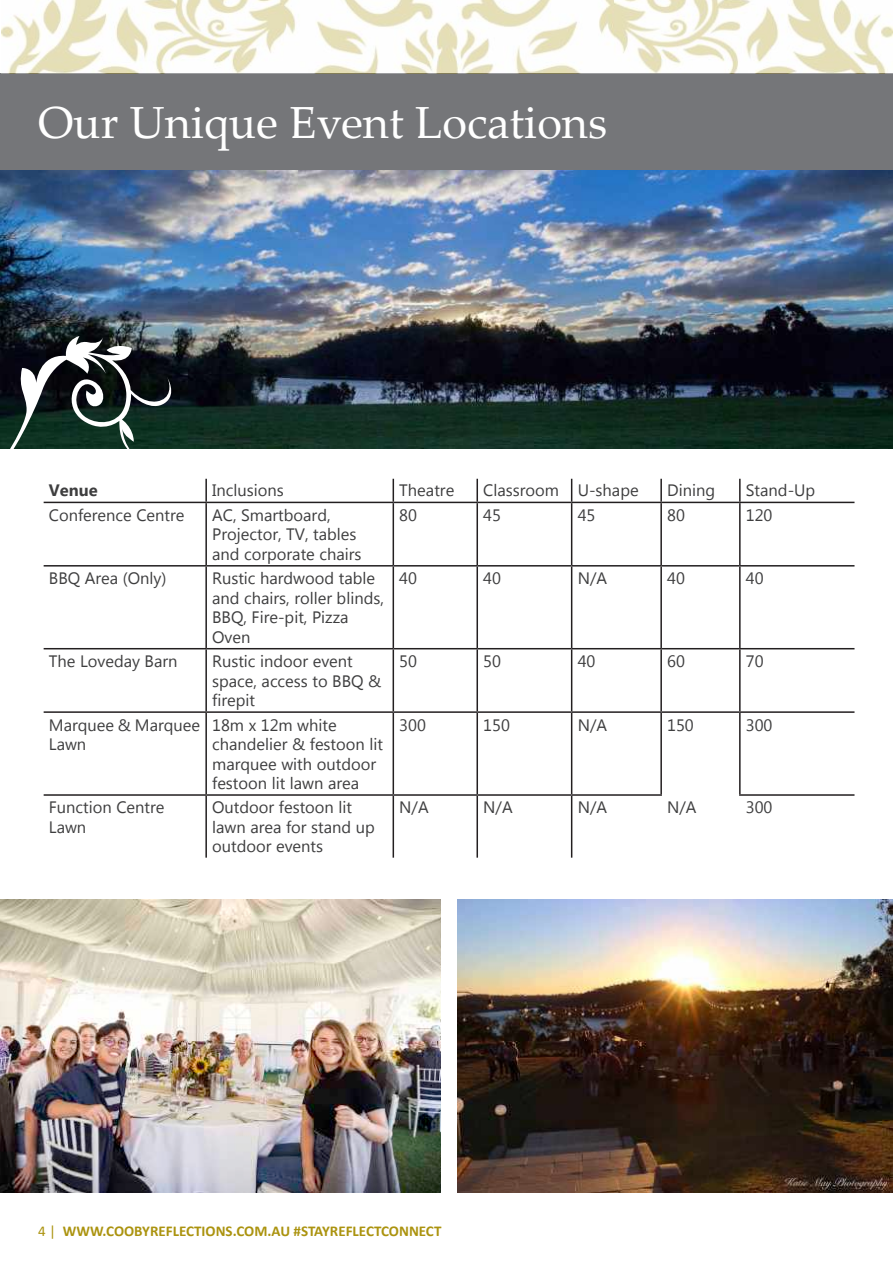
<style>
.page{position:relative;width:893px;height:1263px;background:#fff}
.page>*{position:absolute;margin:0;border:0;box-sizing:border-box;transform-origin:0 0}
.t1{font:45px "Palatino Linotype";color:#fff}
.t2{font:16.5px/19.5px "Microsoft New Tai Lue";color:#3e3e3f}
.t3{font:700 16.5px "Microsoft New Tai Lue";color:#3e3e3f}
.t4{font:700 15px "Calibri";color:#ab930f}
.s1{font-weight:400}
</style>
<div class="page">
<div style="left:0;top:73px;width:893px;height:97px;background:#757679"></div>
<img style="left:2px;top:0;width:891px;height:73px">
<img style="left:0;top:170px;width:893px;height:278px">
<svg style="left:0;top:336px;width:178px;height:113px"></svg>
<hr style="left:205px;top:479px;width:2px;height:23px;background:#231f20">
<svg style="left:393px;top:479px;width:1px;height:23px"></svg>
<hr style="left:476px;top:479px;width:2px;height:23px;background:#231f20">
<svg style="left:571px;top:479px;width:1px;height:23px"></svg>
<hr style="left:660px;top:479px;width:2px;height:23px;background:#231f20">
<hr style="left:739px;top:479px;width:2px;height:23px;background:#231f20">
<hr style="left:44px;top:502px;width:162px;height:1px;background:#231f20">
<hr style="left:206px;top:502px;width:187px;height:1px;background:#231f20">
<hr style="left:205px;top:503px;width:2px;height:62px;background:#231f20">
<hr style="left:393px;top:502px;width:84px;height:1px;background:#231f20">
<hr style="left:393px;top:503px;width:1px;height:62px;background:#231f20">
<hr style="left:477px;top:502px;width:95px;height:1px;background:#231f20">
<hr style="left:476px;top:503px;width:2px;height:62px;background:#231f20">
<hr style="left:572px;top:502px;width:89px;height:1px;background:#231f20">
<hr style="left:571px;top:503px;width:1px;height:62px;background:#231f20">
<hr style="left:661px;top:502px;width:79px;height:1px;background:#231f20">
<hr style="left:660px;top:503px;width:2px;height:62px;background:#231f20">
<hr style="left:740px;top:502px;width:114px;height:1px;background:#231f20">
<hr style="left:739px;top:503px;width:2px;height:62px;background:#231f20">
<hr style="left:44px;top:565px;width:162px;height:1px;background:#231f20">
<hr style="left:206px;top:565px;width:187px;height:1px;background:#231f20">
<hr style="left:205px;top:566px;width:2px;height:82px;background:#231f20">
<hr style="left:393px;top:565px;width:84px;height:1px;background:#231f20">
<hr style="left:393px;top:566px;width:1px;height:82px;background:#231f20">
<hr style="left:477px;top:565px;width:95px;height:1px;background:#231f20">
<hr style="left:476px;top:566px;width:2px;height:82px;background:#231f20">
<hr style="left:572px;top:565px;width:89px;height:1px;background:#231f20">
<hr style="left:571px;top:566px;width:1px;height:82px;background:#231f20">
<hr style="left:661px;top:565px;width:79px;height:1px;background:#231f20">
<hr style="left:660px;top:566px;width:2px;height:82px;background:#231f20">
<hr style="left:740px;top:565px;width:114px;height:1px;background:#231f20">
<hr style="left:739px;top:566px;width:2px;height:82px;background:#231f20">
<hr style="left:44px;top:648px;width:162px;height:1px;background:#231f20">
<hr style="left:206px;top:648px;width:187px;height:1px;background:#231f20">
<hr style="left:205px;top:649px;width:2px;height:62px;background:#231f20">
<hr style="left:393px;top:648px;width:84px;height:1px;background:#231f20">
<hr style="left:393px;top:649px;width:1px;height:62px;background:#231f20">
<hr style="left:477px;top:648px;width:95px;height:1px;background:#231f20">
<hr style="left:476px;top:649px;width:2px;height:62px;background:#231f20">
<hr style="left:572px;top:648px;width:89px;height:1px;background:#231f20">
<hr style="left:571px;top:649px;width:1px;height:62px;background:#231f20">
<hr style="left:661px;top:648px;width:79px;height:1px;background:#231f20">
<hr style="left:660px;top:649px;width:2px;height:62px;background:#231f20">
<hr style="left:740px;top:648px;width:114px;height:1px;background:#231f20">
<hr style="left:739px;top:649px;width:2px;height:62px;background:#231f20">
<hr style="left:44px;top:711px;width:162px;height:2px;background:#231f20">
<hr style="left:206px;top:711px;width:187px;height:2px;background:#231f20">
<hr style="left:205px;top:713px;width:2px;height:81px;background:#231f20">
<hr style="left:393px;top:711px;width:84px;height:2px;background:#231f20">
<hr style="left:393px;top:713px;width:1px;height:81px;background:#231f20">
<hr style="left:477px;top:711px;width:95px;height:2px;background:#231f20">
<hr style="left:476px;top:713px;width:2px;height:81px;background:#231f20">
<hr style="left:572px;top:711px;width:89px;height:2px;background:#231f20">
<hr style="left:571px;top:713px;width:1px;height:81px;background:#231f20">
<hr style="left:661px;top:711px;width:79px;height:2px;background:#231f20">
<hr style="left:660px;top:713px;width:2px;height:81px;background:#231f20">
<hr style="left:740px;top:711px;width:114px;height:2px;background:#231f20">
<hr style="left:739px;top:713px;width:2px;height:81px;background:#231f20">
<hr style="left:44px;top:794px;width:162px;height:2px;background:#231f20">
<hr style="left:206px;top:794px;width:187px;height:2px;background:#231f20">
<hr style="left:205px;top:796px;width:2px;height:62px;background:#231f20">
<hr style="left:393px;top:794px;width:84px;height:2px;background:#231f20">
<hr style="left:393px;top:796px;width:1px;height:62px;background:#231f20">
<hr style="left:477px;top:794px;width:95px;height:2px;background:#231f20">
<hr style="left:476px;top:796px;width:2px;height:62px;background:#231f20">
<hr style="left:572px;top:794px;width:90px;height:2px;background:#231f20">
<hr style="left:571px;top:796px;width:1px;height:62px;background:#231f20">
<hr style="left:739px;top:794px;width:115px;height:2px;background:#231f20">
<img style="left:0;top:900px;width:441px;height:292px">
<img style="left:457px;top:899px;width:436px;height:293px">
<h1 class="t1" style="left:38px;top:91px;width:570px">Our Unique Event Locations</h1>
<p class="t3" style="left:49px;top:481px;width:50px">Venue</p>
<p class="t2" style="left:212px;top:482px;width:73px">Inclusions</p>
<p class="t2" style="left:399px;top:482px;width:56px">Theatre</p>
<p class="t2" style="left:483px;top:482px;width:157px">Classroom U-shape</p>
<p class="t2" style="left:667px;top:482px;width:49px">Dining</p>
<p class="t2" style="left:746px;top:482px;width:71px">Stand-Up</p>
<p class="t2" style="left:49px;top:506px;width:137px">Conference Centre</p>
<p class="t2" style="left:212px;top:506px;width:151px">AC, Smartboard,<br>Projector, TV, tables and corporate chairs</p>
<p class="t2" style="left:399px;top:506px;width:19px">80</p>
<p class="t2" style="left:483px;top:506px;width:19px">45</p>
<p class="t2" style="left:578px;top:506px;width:19px">45</p>
<p class="t2" style="left:667px;top:506px;width:19px">80</p>
<p class="t2" style="left:746px;top:506px;width:28px">120</p>
<p class="t2" style="left:49px;top:570px;width:119px">BBQ Area (Only)</p>
<p class="t2" style="left:212px;top:570px;width:173px">Rustic hardwood table and chairs, roller blinds,<br>BBQ, Fire-pit, Pizza<br>Oven</p>
<p class="t2" style="left:399px;top:570px;width:19px">40</p>
<p class="t2" style="left:483px;top:570px;width:19px">40</p>
<p class="t2" style="left:578px;top:570px;width:31px">N/A</p>
<p class="t2" style="left:667px;top:570px;width:19px">40</p>
<p class="t2" style="left:746px;top:570px;width:19px">40</p>
<p class="t2" style="left:49px;top:653px;width:130px">The Loveday Barn</p>
<p class="t2" style="left:212px;top:653px;width:171px">Rustic indoor event space, access to BBQ &amp; firepit</p>
<p class="t2" style="left:399px;top:653px;width:19px">50</p>
<p class="t2" style="left:483px;top:653px;width:19px">50</p>
<p class="t2" style="left:578px;top:653px;width:19px">40</p>
<p class="t2" style="left:667px;top:653px;width:19px">60</p>
<p class="t2" style="left:746px;top:653px;width:19px">70</p>
<p class="t2" style="left:49px;top:716px;width:153px">Marquee &amp; Marquee<br>Lawn</p>
<p class="t2" style="left:212px;top:716px;width:172px">18m x 12m white chandelier &amp; festoon lit marquee with outdoor festoon lit lawn area</p>
<p class="t2" style="left:399px;top:716px;width:28px">300</p>
<p class="t2" style="left:483px;top:716px;width:28px">150</p>
<p class="t2" style="left:578px;top:716px;width:31px">N/A</p>
<p class="t2" style="left:667px;top:716px;width:28px">150</p>
<p class="t2" style="left:746px;top:716px;width:28px">300</p>
<p class="t2" style="left:49px;top:799px;width:117px">Function Centre<br>Lawn</p>
<p class="t2" style="left:212px;top:799px;width:164px">Outdoor festoon lit lawn area for stand up outdoor events</p>
<p class="t2" style="left:399px;top:799px;width:31px">N/A</p>
<p class="t2" style="left:483px;top:799px;width:31px">N/A</p>
<p class="t2" style="left:578px;top:799px;width:31px">N/A</p>
<p class="t2" style="left:667px;top:799px;width:31px">N/A</p>
<p class="t2" style="left:746px;top:799px;width:28px">300</p>
<p class="t4" style="left:38px;top:1221px;width:405px"><span class="s1">4 |</span> WWW.COOBYREFLECTIONS.COM.AU #STAYREFLECTCONNECT</p>
</div>
